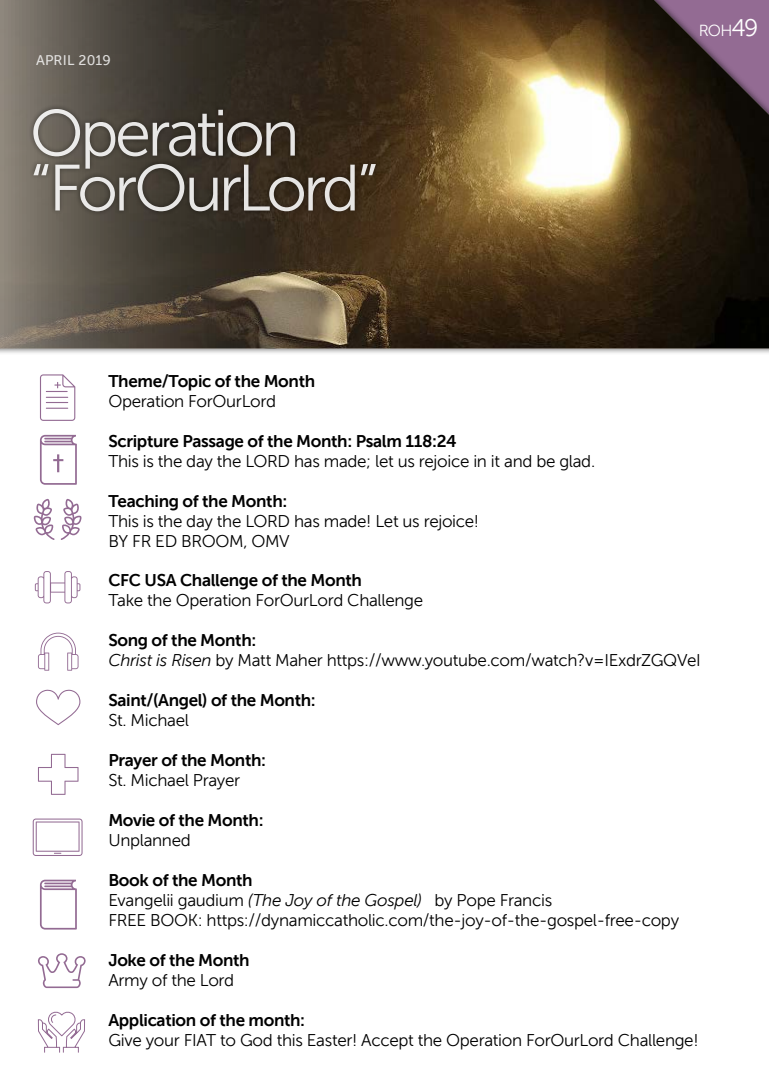
<style>
.page{position:relative;width:769px;height:1080px;background:#fff}
.page>*{position:absolute;margin:0;border:0;box-sizing:border-box;transform-origin:0 0}
.t1{font:65.2px/54.9px "Museo Sans 300";letter-spacing:-.06em;color:#fff}
.t2{font:17px/20px "Museo Sans 300";letter-spacing:-.02em;color:#000}
.t3{font:17px "Museo Sans 700";letter-spacing:-.02em;color:#000}
.t4{font:16px "Museo Sans 300";color:#fff}
.t5{font:14px "Museo Sans 500";letter-spacing:.01em;color:#fff}
.s1{font-size:24px}
.s2{font-style:italic}
</style>
<div class="page">
<img style="left:0;top:0;width:768px;height:348px">
<svg style="left:34px;top:499px;width:21px;height:41px"></svg>
<svg style="left:61px;top:499px;width:20px;height:41px"></svg>
<svg style="left:38px;top:1011px;width:47px;height:42px"></svg>
<svg style="left:38px;top:953px;width:48px;height:35px"></svg>
<svg style="left:40px;top:435px;width:37px;height:50px"></svg>
<svg style="left:40px;top:880px;width:37px;height:50px"></svg>
<svg style="left:40px;top:374px;width:35px;height:47px"></svg>
<svg style="left:36px;top:690px;width:44px;height:35px"></svg>
<svg style="left:38px;top:633px;width:40px;height:38px"></svg>
<svg style="left:33px;top:819px;width:49px;height:37px"></svg>
<svg style="left:38px;top:754px;width:40px;height:41px"></svg>
<div style="left:28px;top:104px;width:353px;height:113px;background:#000;opacity:.5"></div>
<svg style="left:35px;top:571px;width:45px;height:32px"></svg>
<p class="t5" style="left:36px;top:53px;width:76px">APRIL 2019</p>
<h1 class="t1" style="left:30px;top:106px;width:350px">Operation “ForOurLord”</h1>
<p class="t4" style="left:698px;top:22px;width:61px">ROH<span class="s1">49</span></p>
<p class="t3" style="left:108px;top:371px;width:208px">Theme/Topic of the Month</p>
<p class="t2" style="left:108px;top:391px;width:169px">Operation ForOurLord</p>
<p class="t3" style="left:108px;top:431px;width:350px">Scripture Passage of the Month: Psalm 118:24</p>
<p class="t2" style="left:108px;top:451px;width:488px">This is the day the LORD has made; let us rejoice in it and be glad.</p>
<p class="t3" style="left:108px;top:491px;width:180px">Teaching of the Month:</p>
<p class="t2" style="left:108px;top:511px;width:372px">This is the day the LORD has made! Let us rejoice!<br>BY FR ED BROOM, OMV</p>
<p class="t3" style="left:108px;top:571px;width:255px">CFC USA Challenge of the Month</p>
<p class="t2" style="left:108px;top:591px;width:316px">Take the Operation ForOurLord Challenge</p>
<p class="t3" style="left:108px;top:631px;width:149px">Song of the Month:</p>
<p class="t2" style="left:108px;top:651px;width:593px"><span class="s2">Christ is Risen</span> by Matt Maher https://www.youtube.com/watch?v=IExdrZGQVeI</p>
<p class="t3" style="left:108px;top:691px;width:209px">Saint/(Angel) of the Month:</p>
<p class="t2" style="left:108px;top:711px;width:82px">St. Michael</p>
<p class="t3" style="left:108px;top:751px;width:159px">Prayer of the Month:</p>
<p class="t2" style="left:108px;top:771px;width:133px">St. Michael Prayer</p>
<p class="t3" style="left:108px;top:811px;width:157px">Movie of the Month:</p>
<p class="t2" style="left:108px;top:831px;width:84px">Unplanned</p>
<p class="t3" style="left:108px;top:871px;width:146px">Book of the Month</p>
<p class="t2" style="left:108px;top:891px;width:572px">Evangelii gaudium <span class="s2">(The Joy of the Gospel)</span> by Pope Francis<br>FREE BOOK: https://dynamiccatholic.com/the-joy-of-the-gospel-free-copy</p>
<p class="t3" style="left:108px;top:951px;width:143px">Joke of the Month</p>
<p class="t2" style="left:108px;top:971px;width:127px">Army of the Lord</p>
<p class="t3" style="left:108px;top:1011px;width:198px">Application of the month:</p>
<p class="t2" style="left:108px;top:1031px;width:591px">Give your FIAT to God this Easter! Accept the Operation ForOurLord Challenge!</p>
</div>
